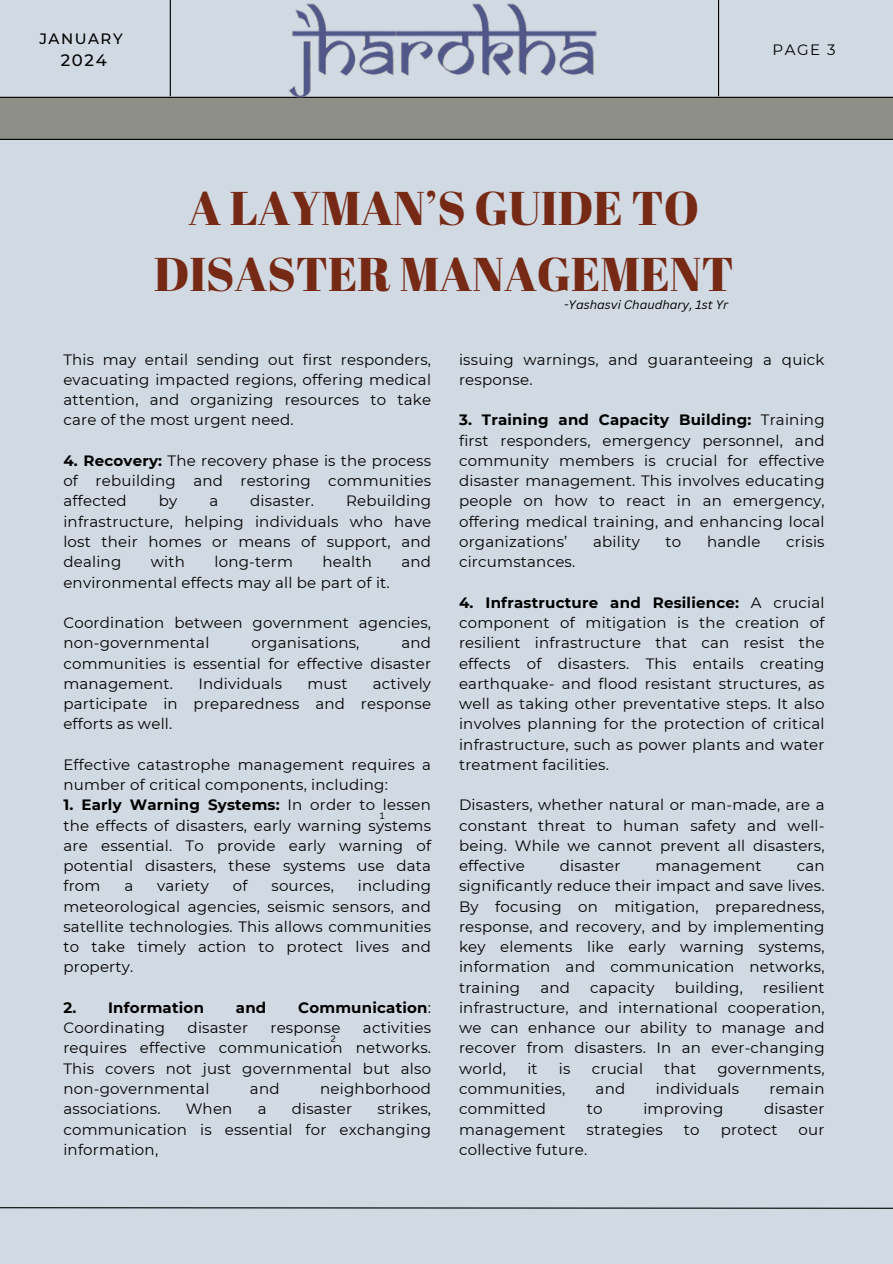
<style>
.page{position:relative;width:893px;height:1264px;background:#fff}
.page>*{position:absolute;margin:0;border:0;box-sizing:border-box;transform-origin:0 0}
.t1{font:47.25px/65.2px "Abril Fatface";color:#762a16;text-align:center}
.t2{font:500 16.5px "Montserrat";color:#000}
.t3{font:15px/20.2px "Montserrat";letter-spacing:.015em;color:#000;text-align:justify}
.t4{font:700 15px "Montserrat";letter-spacing:.015em;color:#000}
.t5{font:500 15px "Montserrat";letter-spacing:.1em;color:#000}
.t6{font:italic 12px "Canva Sans";color:#000}
.t7{font:9px "Canva Sans";color:#000}
.s1{font-weight:700}
.s2{font-weight:400}
</style>
<div class="page">
<div style="left:0;top:0;width:892px;height:1263px;background:#d1d9e2"></div>
<div style="left:0;top:97px;width:892px;height:43px;background:#8e8f86"></div>
<hr style="left:0;top:97px;width:892px;height:1px;background:#000">
<hr style="left:170px;top:0;width:1px;height:96px;background:#000">
<hr style="left:718px;top:0;width:1px;height:96px;background:#000">
<hr style="left:0;top:139px;width:892px;height:1px;background:#000">
<svg style="left:0;top:1207px;width:892px;height:2px;background:#5a5d61"></svg>
<img style="left:280px;top:3px;width:328px;height:95px">
<p class="t5" style="left:39px;top:29px;width:85px">JANUARY</p>
<p class="t2" style="left:61px;top:50px;width:47px">2024</p>
<p class="t3" style="left:772px;top:39px;width:65px">PAGE 3</p>
<h4 class="t1" style="left:154px;top:174px;width:581px">A LAYMAN’S GUIDE TO<br>DISASTER MANAGEMENT</h4>
<h1 class="t6" style="left:564px;top:296px;width:165px">-Yashasvi Chaudhary, 1st Yr</h1>
<h4 class="t3" style="left:63px;top:349px;width:369px">This may entail sending out first responders, evacuating impacted regions, offering medical attention, and organizing resources to take care of the most urgent need.</h4>
<h4 class="t3" style="left:63px;top:450px;width:369px"><span class="s1">4. Recovery:</span> The recovery phase is the process of rebuilding and restoring communities affected</h4>
<h4 class="t3" style="left:63px;top:491px;width:369px;text-indent:283px">Rebuilding infrastructure, helping individuals who have lost their homes or means of support, and dealing</h4>
<h4 class="t3" style="left:159px;top:491px;width:20px">by</h4>
<h4 class="t3" style="left:209px;top:491px;width:10px">a</h4>
<h4 class="t3" style="left:250px;top:491px;width:65px">disaster.</h4>
<h4 class="t3" style="left:151px;top:551px;width:36px">with</h4>
<h4 class="t3" style="left:214px;top:551px;width:80px">long-term</h4>
<h4 class="t3" style="left:322px;top:551px;width:51px">health</h4>
<h4 class="t3" style="left:401px;top:551px;width:31px">and</h4>
<h4 class="t3" style="left:63px;top:572px;width:328px">environmental effects may all be part of it.</h4>
<h4 class="t3" style="left:63px;top:612px;width:369px">Coordination between government agencies, non-governmental</h4>
<h4 class="t3" style="left:63px;top:632px;width:369px;text-indent:338px">and communities is essential for effective disaster management.</h4>
<h4 class="t3" style="left:251px;top:632px;width:110px">organisations,</h4>
<h4 class="t3" style="left:63px;top:673px;width:369px;text-indent:309px">actively participate in preparedness and response efforts as well.</h4>
<h4 class="t3" style="left:63px;top:754px;width:369px">Effective catastrophe management requires a number of critical components, including:</h4>
<h4 class="t3" style="left:63px;top:794px;width:369px"><span class="s1">1. Early Warning Systems:</span> In order to lessen the effects of disasters, early warning systems are essential. To provide early warning of potential disasters, these systems use data from</h4>
<h4 class="t3" style="left:198px;top:673px;width:85px">Individuals</h4>
<h4 class="t3" style="left:307px;top:673px;width:42px">must</h4>
<h2 class="t7" style="left:380px;top:809px;width:6px">1</h2>
<h4 class="t3" style="left:124px;top:875px;width:10px">a</h4>
<h4 class="t3" style="left:157px;top:875px;width:53px">variety</h4>
<h4 class="t3" style="left:233px;top:875px;width:16px">of</h4>
<h4 class="t3" style="left:271px;top:875px;width:64px">sources,</h4>
<h4 class="t3" style="left:63px;top:875px;width:369px;text-indent:294px">including meteorological agencies, seismic sensors, and satellite technologies. This allows communities to take timely action to protect lives and property.</h4>
<p class="t4" style="left:63px;top:998px;width:142px">2. Information</p>
<p class="t4" style="left:236px;top:998px;width:32px">and</p>
<p class="t4" style="left:298px;top:998px;width:134px">Communication<span class="s2">:</span></p>
<p class="t3" style="left:63px;top:1017px;width:103px">Coordinating</p>
<p class="t3" style="left:187px;top:1017px;width:62px">disaster</p>
<p class="t3" style="left:270px;top:1017px;width:72px">response</p>
<p class="t3" style="left:63px;top:1017px;width:369px;text-indent:299px">activities requires effective communication networks.<br>This covers not just governmental but also non-governmental</p>
<h3 class="t7" style="left:331px;top:1032px;width:6px">2</h3>
<p class="t3" style="left:250px;top:1078px;width:31px">and</p>
<p class="t3" style="left:320px;top:1078px;width:112px">neighborhood</p>
<p class="t3" style="left:63px;top:1098px;width:369px;text-indent:314px">strikes, communication is essential for exchanging information,</p>
<p class="t3" style="left:63px;top:1098px;width:99px">associations.</p>
<p class="t3" style="left:186px;top:1098px;width:48px">When</p>
<p class="t3" style="left:258px;top:1098px;width:10px">a</p>
<p class="t3" style="left:292px;top:1098px;width:62px">disaster</p>
<p class="t3" style="left:459px;top:349px;width:367px">issuing warnings, and guaranteeing a quick response.</p>
<p class="t3" style="left:459px;top:410px;width:367px"><span class="s1">3. Training and Capacity Building:</span> Training first responders, emergency personnel, and community members is crucial for effective disaster management. This involves educating people on how to react in an emergency, offering medical training, and enhancing local organizations’</p>
<p class="t3" style="left:593px;top:531px;width:48px">ability</p>
<p class="t3" style="left:665px;top:531px;width:17px">to</p>
<p class="t3" style="left:707px;top:531px;width:55px">handle</p>
<p class="t3" style="left:786px;top:531px;width:40px">crisis</p>
<p class="t3" style="left:459px;top:551px;width:118px">circumstances.</p>
<p class="t3" style="left:459px;top:592px;width:367px"><span class="s1">4. Infrastructure and Resilience:</span> A crucial component of mitigation is the creation of resilient infrastructure that can resist the effects of disasters. This entails creating earthquake- and flood resistant structures, as well as taking other preventative steps. It also involves planning for the protection of critical infrastructure, such as power plants and water treatment facilities.</p>
<p class="t3" style="left:459px;top:794px;width:367px">Disasters, whether natural or man-made, are a constant threat to human safety and well&shy;being. While we cannot prevent all disasters, effective</p>
<p class="t3" style="left:560px;top:855px;width:62px">disaster</p>
<p class="t3" style="left:655px;top:855px;width:108px">management</p>
<p class="t3" style="left:459px;top:855px;width:367px;text-indent:337px">can significantly reduce their impact and save lives.<br>By focusing on mitigation, preparedness, response, and recovery, and by implementing key elements like early warning systems, information and communication networks, training</p>
<p class="t3" style="left:459px;top:977px;width:367px;text-indent:304px">resilient infrastructure, and international cooperation, we can enhance our ability to manage and recover from disasters. In an ever-changing world,</p>
<p class="t3" style="left:540px;top:977px;width:31px">and</p>
<p class="t3" style="left:590px;top:977px;width:66px">capacity</p>
<p class="t3" style="left:674px;top:977px;width:69px">building,</p>
<p class="t3" style="left:527px;top:1058px;width:12px">it</p>
<p class="t3" style="left:559px;top:1058px;width:13px">is</p>
<p class="t3" style="left:591px;top:1058px;width:53px">crucial</p>
<p class="t3" style="left:664px;top:1058px;width:33px">that</p>
<p class="t3" style="left:717px;top:1058px;width:109px">governments,</p>
<p class="t3" style="left:459px;top:1078px;width:108px">communities,</p>
<p class="t3" style="left:595px;top:1078px;width:31px">and</p>
<p class="t3" style="left:655px;top:1078px;width:85px">individuals</p>
<p class="t3" style="left:769px;top:1078px;width:57px">remain</p>
<p class="t3" style="left:459px;top:1098px;width:88px">committed</p>
<p class="t3" style="left:586px;top:1098px;width:17px">to</p>
<p class="t3" style="left:643px;top:1098px;width:81px">improving</p>
<p class="t3" style="left:764px;top:1098px;width:62px">disaster</p>
<p class="t3" style="left:459px;top:1118px;width:108px">management</p>
<p class="t3" style="left:586px;top:1118px;width:78px">strategies</p>
<p class="t3" style="left:684px;top:1118px;width:17px">to</p>
<p class="t3" style="left:720px;top:1118px;width:58px">protect</p>
<p class="t3" style="left:798px;top:1118px;width:27px">our</p>
<p class="t3" style="left:459px;top:1139px;width:130px">collective future.</p>
</div>
